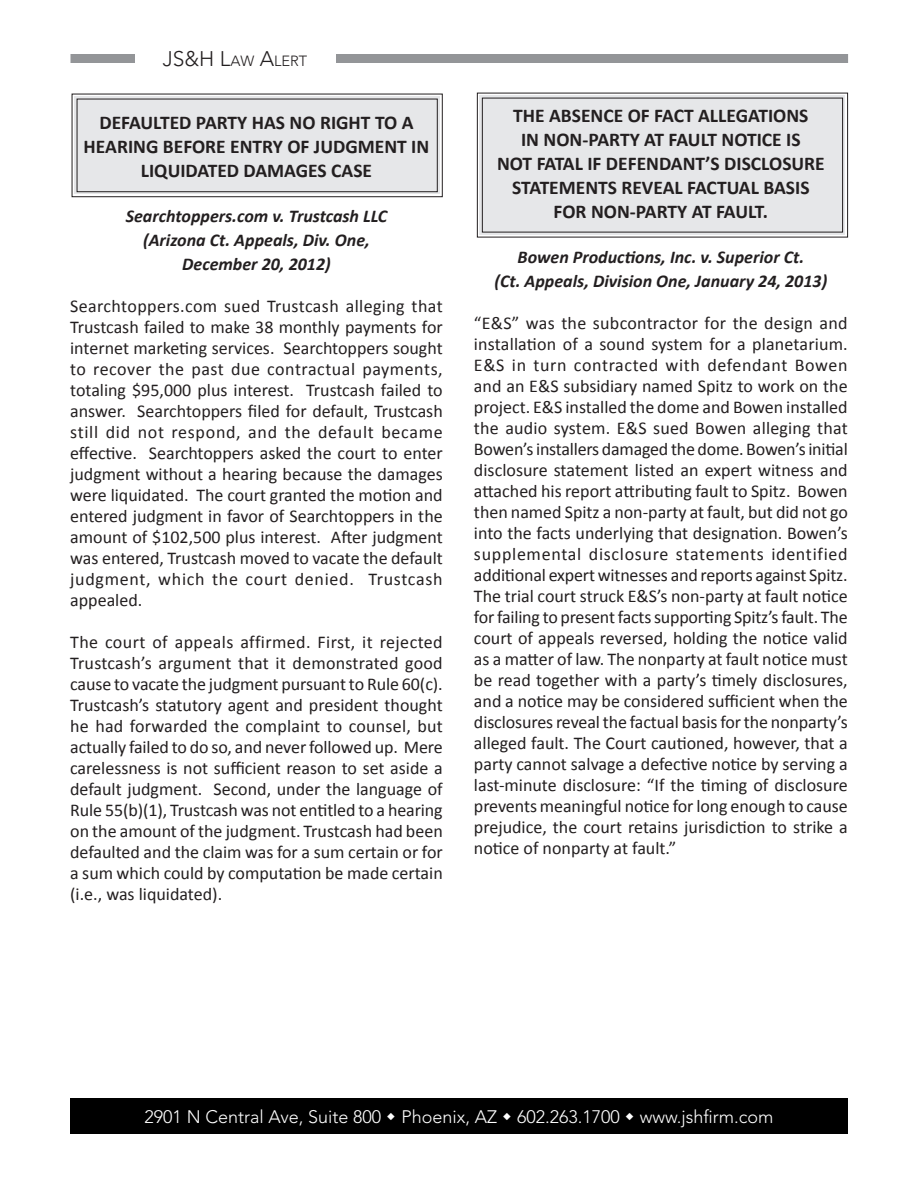
<style>
.page{position:relative;width:918px;height:1188px;background:#fff}
.page>*{position:absolute;margin:0;border:0;box-sizing:border-box;transform-origin:0 0}
.t1{font:300 21px "Avenir LT Std";color:#231f20}
.t2{font:700 19.5px/24px "Calibri";color:#231f20;text-align:center}
.t3{font:18px/21px "Calibri";color:#231f20;text-align:justify}
.t4{font:italic 700 18px/24px "Calibri";color:#231f20;text-align:center}
.t5{font:300 18px "Avenir LT Std";color:#fff}
.s1{font-size:14.7px}
.s2{font-style:inherit}
</style>
<div class="page">
<div style="left:70px;top:54px;width:778px;height:9px;background:#939598"></div>
<div style="left:135px;top:46px;width:200px;height:25px;background:#fff"></div>
<div style="left:70px;top:1099px;width:778px;height:35px;background:#000"></div>
<svg style="left:71px;top:93px;width:372px;height:105px;background:#e1e1e3"></svg>
<div style="left:77px;top:99px;width:361px;height:93px;border:1px solid #231f20"></div>
<svg style="left:476px;top:92px;width:373px;height:146px;background:#dfe0e2"></svg>
<p class="t1" style="left:163px;top:47px;width:146px">JS&amp;H L<span class="s1">AW</span> A<span class="s1">LERT</span></p>
<p class="t2" style="left:84px;top:109px;width:347px">DEFAULTED PARTY HAS NO RIGHT TO A<br>HEARING BEFORE ENTRY OF JUDGMENT IN<br>LIQUIDATED DAMAGES CASE</p>
<p class="t4" style="left:126px;top:203px;width:263px">Searchtoppers.com v. Trustcash LLC (Arizona Ct. Appeals, Div. One,<br>December 20, 2012)</p>
<p class="t3" style="left:70px;top:294px;width:374px">Searchtoppers.com sued Trustcash alleging that Trustcash failed to make 38 monthly payments for internet marketing services. Searchtoppers sought to recover the past due contractual payments, totaling $95,000 plus interest. Trustcash failed to answer. Searchtoppers filed for default, Trustcash still did not respond, and the default became effective. Searchtoppers asked the court to enter judgment without a hearing because the damages were liquidated. The court granted the motion and entered judgment in favor of Searchtoppers in the amount of $102,500 plus interest. After judgment was entered, Trustcash moved to vacate the default judgment, which the court denied. Trustcash appealed.</p>
<p class="t3" style="left:70px;top:630px;width:374px">The court of appeals affirmed. First, it rejected Trustcash’s argument that it demonstrated good cause to vacate the judgment pursuant to Rule 60(c).<br>Trustcash’s statutory agent and president thought he had forwarded the complaint to counsel, but actually failed to do so, and never followed up. Mere carelessness is not sufficient reason to set aside a default judgment. Second, under the language of Rule 55(b)(1), Trustcash was not entitled to a hearing on the amount of the judgment. Trustcash had been defaulted and the claim was for a sum certain or for a sum which could by computation be made certain (i.e., was liquidated).</p>
<p class="t2" style="left:497px;top:103px;width:329px">THE ABSENCE OF FACT ALLEGATIONS<br>IN NON-PARTY AT FAULT NOTICE IS<br>NOT FATAL IF DEFENDANT’S DISCLOSURE<br>STATEMENTS REVEAL FACTUAL BASIS<br>FOR NON-PARTY AT FAULT.</p>
<p class="t4" style="left:494px;top:244px;width:334px">Bowen Productions, Inc. v. Superior Ct.<br>(Ct. Appeals, Division One, January 24, 2013)</p>
<p class="t3" style="left:474px;top:312px;width:375px">“E&amp;S” was the subcontractor for the design and installation of a sound system for a planetarium.<br>E&amp;S in turn contracted with defendant Bowen and an E&amp;S subsidiary named Spitz to work on the project. E&amp;S installed the dome and Bowen installed the audio system. E&amp;S sued Bowen alleging that Bowen’s installers damaged the dome. Bowen’s initial disclosure statement listed an expert witness and attached his report attributing fault to Spitz. Bowen then named Spitz a non-party at fault, but did not go into the facts underlying that designation. Bowen’s supplemental disclosure statements identified additional expert witnesses and reports against Spitz.<br>The trial court struck E&amp;S’s non-party at fault notice for failing to present facts supporting Spitz’s fault. The court of appeals reversed, holding the notice valid as a matter of law. The nonparty at fault notice must be read together with a party’s timely disclosures, and a notice may be considered sufficient when the disclosures reveal the factual basis for the nonparty’s alleged fault. The Court cautioned, however, that a party cannot salvage a defective notice by serving a last-minute disclosure: “If the timing of disclosure prevents meaningful notice for long enough to cause prejudice, the court retains jurisdiction to strike a notice of nonparty at fault.”</p>
<p class="t5" style="left:145px;top:1106px;width:630px">2901 N Central Ave<span class="s2">,</span> Suite 800 Phoenix, AZ 602.263.1700 www.jshfirm.com</p>
</div>
